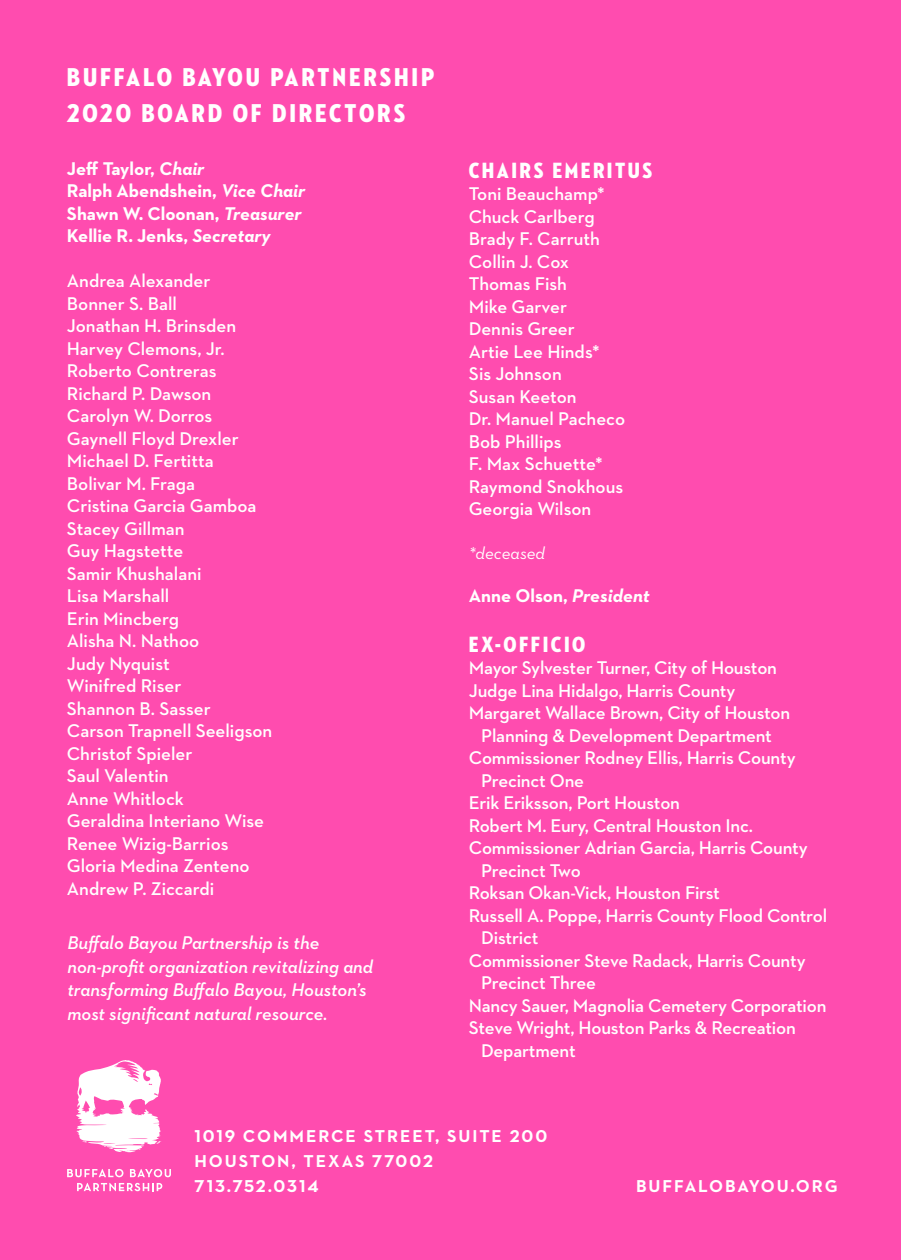
<style>
.page{position:relative;width:902px;height:1260px;background:#fff}
.page>*{position:absolute;margin:0;border:0;box-sizing:border-box;transform-origin:0 0}
.t1{font:26.25px "Neutraface 2 Condensed Titling";letter-spacing:.11em;color:#fff}
.t2{font:22.5px "Neutraface 2 Condensed Titling";letter-spacing:.11em;color:#fff}
.t3{font:600 18.75px "Neutraface 2 Text";letter-spacing:-.01em;color:#fff}
.t4{font:italic 600 18.75px/23.8px "Neutraface 2 Text";color:#fff}
.t5{font:700 18.75px "Neutraface 2 Text";color:#fff}
.t6{font:700 17.5px "Neutraface 2 Text";letter-spacing:.11em;color:#fff}
.t7{font:italic 17.5px "Neutraface 2 Text";letter-spacing:-.005em;color:#fff}
.s1{font-style:italic}
</style>
<div class="page">
<div style="left:0;top:0;width:900px;height:1260px;background:#ff4caf"></div>
<svg style="left:76px;top:1060px;width:85px;height:92px"></svg>
<svg style="left:77px;top:1183px;width:85px;height:8px"></svg>
<svg style="left:130px;top:1169px;width:41px;height:8px"></svg>
<svg style="left:67px;top:1169px;width:56px;height:8px"></svg>
<p class="t1" style="left:67px;top:62px;width:369px">BUFFALO BAYOU PARTNERSHIP</p>
<p class="t1" style="left:67px;top:98px;width:340px">2020 BOARD OF DIRECTORS</p>
<p class="t5" style="left:67px;top:157px;width:139px">Jeff Taylor, <span class="s1">Chair</span></p>
<p class="t5" style="left:67px;top:179px;width:240px">Ralph Abendshein, <span class="s1">Vice Chair</span></p>
<p class="t5" style="left:67px;top:202px;width:236px">Shawn W. Cloonan, <span class="s1">Treasurer</span></p>
<p class="t5" style="left:67px;top:224px;width:205px">Kellie R. Jenks, <span class="s1">Secretary</span></p>
<p class="t3" style="left:67px;top:269px;width:145px">Andrea Alexander</p>
<p class="t3" style="left:67px;top:292px;width:111px">Bonner S. Ball</p>
<p class="t3" style="left:67px;top:314px;width:171px">Jonathan H. Brinsden</p>
<p class="t3" style="left:67px;top:337px;width:159px">Harvey Clemons, Jr.</p>
<p class="t3" style="left:67px;top:359px;width:151px">Roberto Contreras</p>
<p class="t3" style="left:67px;top:382px;width:146px">Richard P. Dawson</p>
<p class="t3" style="left:67px;top:404px;width:147px">Carolyn W. Dorros</p>
<p class="t3" style="left:67px;top:427px;width:173px">Gaynell Floyd Drexler</p>
<p class="t3" style="left:67px;top:449px;width:148px">Michael D. Fertitta</p>
<p class="t3" style="left:67px;top:472px;width:130px">Bolivar M. Fraga</p>
<p class="t3" style="left:67px;top:494px;width:191px">Cristina Garcia Gamboa</p>
<p class="t3" style="left:67px;top:517px;width:119px">Stacey Gillman</p>
<p class="t3" style="left:67px;top:539px;width:118px">Guy Hagstette</p>
<p class="t3" style="left:67px;top:562px;width:136px">Samir Khushalani</p>
<p class="t3" style="left:67px;top:584px;width:104px">Lisa Marshall</p>
<p class="t3" style="left:67px;top:607px;width:114px">Erin Mincberg</p>
<p class="t3" style="left:67px;top:629px;width:134px">Alisha N. Nathoo</p>
<p class="t3" style="left:67px;top:652px;width:104px">Judy Nyquist</p>
<p class="t3" style="left:67px;top:674px;width:116px">Winifred Riser</p>
<p class="t3" style="left:67px;top:697px;width:145px">Shannon B. Sasser</p>
<p class="t3" style="left:67px;top:719px;width:207px">Carson Trapnell Seeligson</p>
<p class="t3" style="left:67px;top:742px;width:127px">Christof Spieler</p>
<p class="t3" style="left:67px;top:764px;width:103px">Saul Valentin</p>
<p class="t3" style="left:67px;top:787px;width:118px">Anne Whitlock</p>
<p class="t3" style="left:67px;top:809px;width:199px">Geraldina Interiano Wise</p>
<p class="t3" style="left:67px;top:832px;width:163px">Renee Wizig-Barrios</p>
<p class="t3" style="left:67px;top:854px;width:184px">Gloria Medina Zenteno</p>
<p class="t3" style="left:67px;top:877px;width:149px">Andrew P. Ziccardi</p>
<p class="t4" style="left:67px;top:930px;width:307px">Buffalo Bayou Partnership is the non-profit organization revitalizing and transforming Buffalo Bayou, Houston’s most significant natural resource.</p>
<p class="t2" style="left:468px;top:158px;width:185px">CHAIRS EMERITUS</p>
<p class="t3" style="left:468px;top:182px;width:137px">Toni Beauchamp*</p>
<p class="t3" style="left:468px;top:205px;width:128px">Chuck Carlberg</p>
<p class="t3" style="left:468px;top:227px;width:133px">Brady F. Carruth</p>
<p class="t3" style="left:468px;top:250px;width:102px">Collin J. Cox</p>
<p class="t3" style="left:468px;top:272px;width:100px">Thomas Fish</p>
<p class="t3" style="left:468px;top:295px;width:100px">Mike Garver</p>
<p class="t3" style="left:468px;top:317px;width:107px">Dennis Greer</p>
<p class="t3" style="left:468px;top:340px;width:132px">Artie Lee Hinds*</p>
<p class="t3" style="left:468px;top:362px;width:94px">Sis Johnson</p>
<p class="t3" style="left:468px;top:385px;width:109px">Susan Keeton</p>
<p class="t3" style="left:468px;top:407px;width:158px">Dr. Manuel Pacheco</p>
<p class="t3" style="left:468px;top:430px;width:94px">Bob Phillips</p>
<p class="t3" style="left:468px;top:452px;width:135px">F. Max Schuette*</p>
<p class="t3" style="left:468px;top:475px;width:156px">Raymond Snokhous</p>
<p class="t3" style="left:468px;top:497px;width:124px">Georgia Wilson</p>
<p class="t7" style="left:468px;top:542px;width:78px">*deceased</p>
<p class="t5" style="left:468px;top:584px;width:182px">Anne Olson, <span class="s1">President</span></p>
<p class="t2" style="left:468px;top:632px;width:118px">EX-OFFICIO</p>
<p class="t3" style="left:468px;top:656px;width:310px">Mayor Sylvester Turner, City of Houston</p>
<p class="t3" style="left:468px;top:679px;width:268px">Judge Lina Hidalgo, Harris County</p>
<p class="t3" style="left:468px;top:701px;width:323px">Margaret Wallace Brown, City of Houston</p>
<p class="t3" style="left:481px;top:724px;width:292px">Planning &amp; Development Department</p>
<p class="t3" style="left:468px;top:746px;width:328px">Commissioner Rodney Ellis, Harris County</p>
<p class="t3" style="left:481px;top:769px;width:104px">Precinct One</p>
<p class="t3" style="left:468px;top:791px;width:213px">Erik Eriksson, Port Houston</p>
<p class="t3" style="left:468px;top:814px;width:285px">Robert M. Eury, Central Houston Inc.</p>
<p class="t3" style="left:468px;top:836px;width:340px">Commissioner Adrian Garcia, Harris County</p>
<p class="t3" style="left:481px;top:859px;width:101px">Precinct Two</p>
<p class="t3" style="left:468px;top:881px;width:252px">Roksan Okan-Vick, Houston First</p>
<p class="t3" style="left:468px;top:904px;width:360px">Russell A. Poppe, Harris County Flood Control</p>
<p class="t3" style="left:481px;top:926px;width:59px">District</p>
<p class="t3" style="left:468px;top:949px;width:338px">Commissioner Steve Radack, Harris County</p>
<p class="t3" style="left:481px;top:971px;width:116px">Precinct Three</p>
<p class="t3" style="left:468px;top:994px;width:359px">Nancy Sauer, Magnolia Cemetery Corporation</p>
<p class="t3" style="left:468px;top:1016px;width:328px">Steve Wright, Houston Parks &amp; Recreation</p>
<p class="t3" style="left:481px;top:1039px;width:96px">Department</p>
<p class="t6" style="left:194px;top:1125px;width:354px">1019 COMMERCE STREET, SUITE 200</p>
<p class="t6" style="left:194px;top:1150px;width:240px">HOUSTON, TEXAS 77002</p>
<p class="t6" style="left:194px;top:1175px;width:126px">713.752.0314</p>
<p class="t6" style="left:636px;top:1175px;width:203px">BUFFALOBAYOU.ORG</p>
</div>
